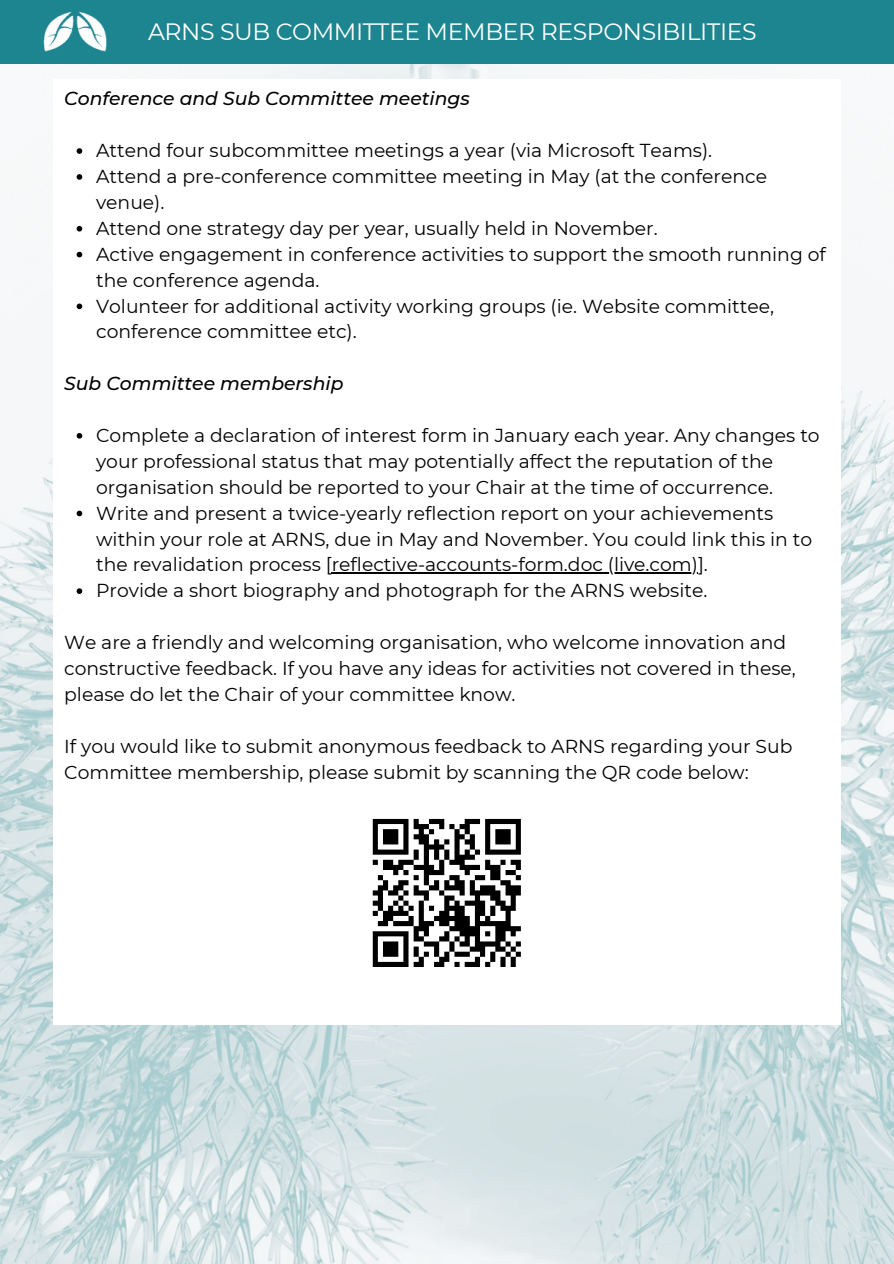
<style>
.page{position:relative;width:894px;height:1264px;background:#fff}
.page>*{position:absolute;margin:0;border:0;box-sizing:border-box;transform-origin:0 0}
.t1{font:23.55px "Montserrat";letter-spacing:-.015em;color:#fff}
.t2{font:18.75px/25.8px "Montserrat";color:#000}
.t3{font:italic 500 18.75px "Montserrat";color:#000}
</style>
<div class="page">
<div style="left:0;top:0;width:893px;height:64px;background:#1d8590"></div>
<img style="left:0;top:64px;width:893px;height:1199px">
<div style="left:53px;top:79px;width:787px;height:945px;background:#fff"></div>
<svg style="left:77px;top:148px;width:5px;height:6px"></svg>
<svg style="left:77px;top:174px;width:5px;height:6px"></svg>
<svg style="left:77px;top:226px;width:5px;height:5px"></svg>
<svg style="left:77px;top:252px;width:5px;height:5px"></svg>
<svg style="left:77px;top:303px;width:5px;height:6px"></svg>
<svg style="left:77px;top:433px;width:5px;height:5px"></svg>
<svg style="left:77px;top:510px;width:5px;height:6px"></svg>
<hr style="left:332px;top:572px;width:365px;height:1px;background:#000">
<svg style="left:77px;top:588px;width:5px;height:6px"></svg>
<img style="left:43px;top:11px;width:64px;height:41px">
<svg style="left:372px;top:818px;width:149px;height:149px"></svg>
<p class="t1" style="left:148px;top:17px;width:610px">ARNS SUB COMMITTEE MEMBER RESPONSIBILITIES</p>
<p class="t3" style="left:64px;top:87px;width:407px">Conference and Sub Committee meetings</p>
<h1 class="t2" style="left:96px;top:138px;width:617px">Attend four subcommittee meetings a year (via Microsoft Teams).</h1>
<p class="t2" style="left:96px;top:163px;width:672px">Attend a pre-conference committee meeting in May (at the conference venue).</p>
<h2 class="t2" style="left:96px;top:215px;width:563px">Attend one strategy day per year, usually held in November.</h2>
<p class="t2" style="left:96px;top:241px;width:731px">Active engagement in conference activities to support the smooth running of the conference agenda.</p>
<p class="t2" style="left:96px;top:293px;width:679px">Volunteer for additional activity working groups (ie. Website committee, conference committee etc).</p>
<p class="t3" style="left:64px;top:372px;width:281px">Sub Committee membership</p>
<p class="t2" style="left:96px;top:422px;width:724px">Complete a declaration of interest form in January each year. Any changes to your professional status that may potentially affect the reputation of the organisation should be reported to your Chair at the time of occurrence.</p>
<p class="t2" style="left:96px;top:500px;width:717px">Write and present a twice-yearly reflection report on your achievements within your role at ARNS, due in May and November. You could link this in to the revalidation process [reflective-accounts-form.doc (live.com)].</p>
<h2 class="t2" style="left:96px;top:577px;width:612px">Provide a short biography and photograph for the ARNS website.</h2>
<h2 class="t2" style="left:64px;top:629px;width:732px">We are a friendly and welcoming organisation, who welcome innovation and constructive feedback. If you have any ideas for activities not covered in these,</h2>
<p class="t2" style="left:64px;top:681px;width:452px">please do let the Chair of your committee know.</p>
<p class="t2" style="left:64px;top:733px;width:729px">If you would like to submit anonymous feedback to ARNS regarding your Sub<br>Committee membership, please submit by scanning the QR code below:</p>
</div>
